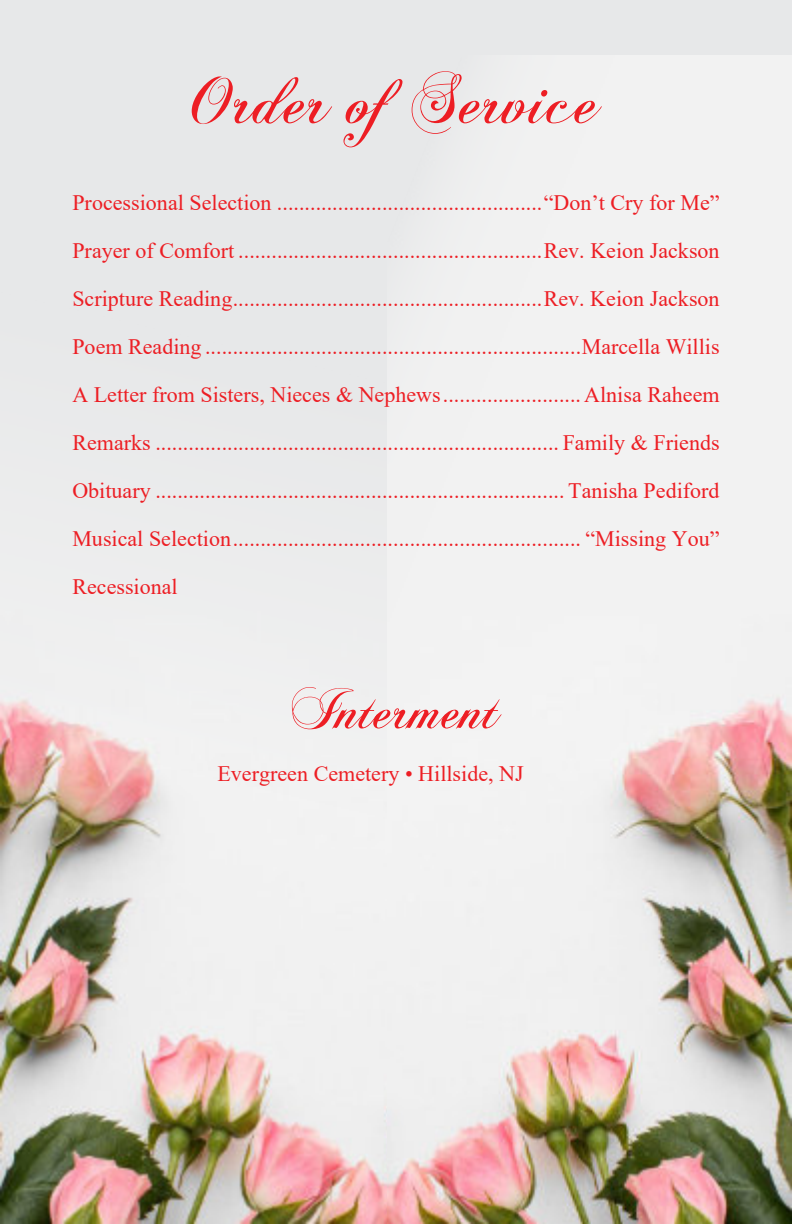
<style>
.page{position:relative;width:792px;height:1224px;background:#fff}
.page>*{position:absolute;margin:0;border:0;box-sizing:border-box;transform-origin:0 0}
.t1{font:72px "Flaemische Kanzleischrift";color:#ed1e24}
.t2{font:60px "Flaemische Kanzleischrift";color:#ed1e24}
.t3{font:22px/48px "Times New Roman";color:#ed1e24;text-align:justify}
</style>
<div class="page">
<div style="left:0;top:0;width:792px;height:291px;background:#e7e8e9"></div>
<img style="left:0;top:291px;width:387px;height:933px">
<img style="left:387px;top:55px;width:405px;height:1169px">
<h1 class="t1" style="left:192px;top:50px;width:410px">Order ofService</h1>
<p class="t3" style="left:72px;top:181px;width:649px">Processional Selection ................................................“Don’t Cry for Me” Prayer of Comfort .......................................................Rev. Keion Jackson Scripture Reading........................................................Rev. Keion Jackson Poem Reading ....................................................................Marcella Willis A Letter from Sisters, Nieces &amp; Nephews......................... Alnisa Raheem Remarks ......................................................................... Family &amp; Friends Obituary .......................................................................... Tanisha Pediford Musical Selection............................................................... “Missing You” Recessional</p>
<h2 class="t2" style="left:292px;top:668px;width:210px">Interment</h2>
<p class="t3" style="left:218px;top:752px;width:308px">Evergreen Cemetery • Hillside, NJ</p>
</div>
